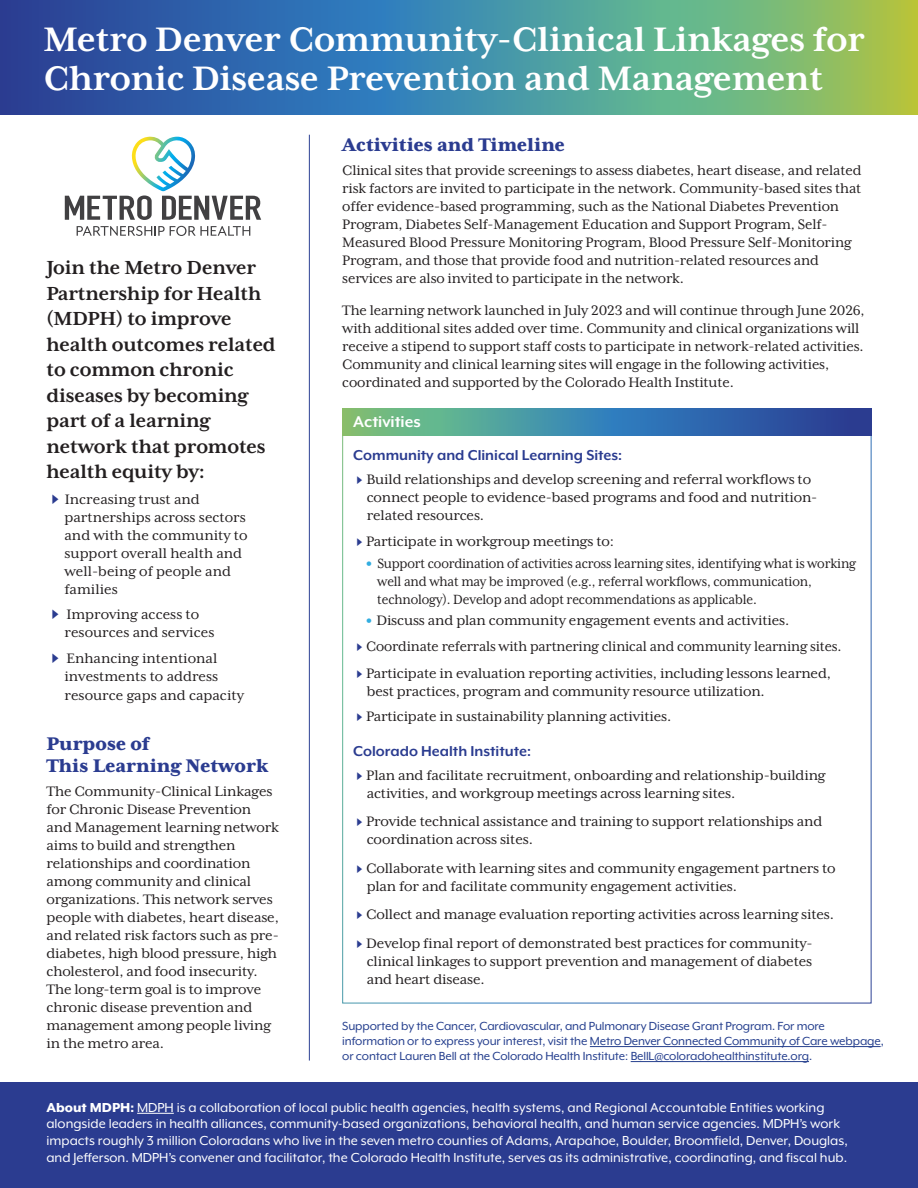
<style>
.page{position:relative;width:918px;height:1188px;background:#fff}
.page>*{position:absolute;margin:0;border:0;box-sizing:border-box;transform-origin:0 0}
.t1{font:700 39px/39px "Mrs Eaves XL Serif OT";letter-spacing:-.005em;color:#fff}
.t2{font:700 21.75px/25.5px "Mrs Eaves XL Serif OT";letter-spacing:-.005em;color:#231f20}
.t3{font:800 21px/22.5px "Mrs Eaves XL Serif OT";color:#2b3c90}
.t4{font:700 18px "Mr Eaves XL Mod OT";color:#fff}
.t5{font:700 16.5px "Mr Eaves XL Mod OT";color:#2b3c90}
.t6{font:15.75px/18px "Mrs Eaves XL Serif OT";letter-spacing:-.01em;color:#231f20}
.t7{font:15.75px "Mrs Eaves XL Serif OT";letter-spacing:-.01em;color:#231f20;scale:.96 1}
.t8{font:15.3px/18px "Mrs Eaves XL Serif OT";letter-spacing:-.01em;color:#231f20;scale:.92 1}
.t9{font:15px/16.8px "Mr Eaves XL Mod OT";color:#fff}
.t10{font:13.5px/15px "Mr Eaves XL Mod OT";letter-spacing:-.01em;color:#253f8e}
.t11{font:4.5px "Webdings";color:#32ade0}
.s1{font-weight:800}
</style>
<div class="page">
<svg style="left:342px;top:408px;width:530px;height:27px;background:#42819f"></svg>
<div style="left:0;top:1082px;width:918px;height:106px;background:#2b3c90"></div>
<svg style="left:0;top:0;width:918px;height:115px;background:#4e8a97"></svg>
<svg style="left:65px;top:136px;width:196px;height:84px"></svg>
<svg style="left:77px;top:226px;width:173px;height:10px"></svg>
<hr style="left:590px;top:1046px;width:291px;height:1px;background:#253f8e">
<hr style="left:631px;top:1061px;width:178px;height:1px;background:#253f8e">
<hr style="left:137px;top:1113px;width:37px;height:1px;background:#fff">
<p class="t1" style="left:44px;top:20px;width:823px">Metro Denver Community-Clinical Linkages for<br>Chronic Disease Prevention and Management</p>
<p class="t3" style="left:342px;top:134px;width:224px">Activities and Timeline</p>
<p class="t6" style="left:342px;top:162px;width:521px">Clinical sites that provide screenings to assess diabetes, heart disease, and related risk factors are invited to participate in the network. Community-based sites that offer evidence-based programming, such as the National Diabetes Prevention Program, Diabetes Self-Management Education and Support Program, Self-Measured Blood Pressure Monitoring Program, Blood Pressure Self-Monitoring Program, and those that provide food and nutrition-related resources and services are also invited to participate in the network.</p>
<p class="t6" style="left:342px;top:301px;width:524px">The learning network launched in July 2023 and will continue through June 2026, with additional sites added over time. Community and clinical organizations will receive a stipend to support staff costs to participate in network-related activities.<br>Community and clinical learning sites will engage in the following activities, coordinated and supported by the Colorado Health Institute.</p>
<p class="t4" style="left:353px;top:412px;width:69px">Activities</p>
<p class="t5" style="left:353px;top:446px;width:271px">Community and Clinical Learning Sites:</p>
<p class="t6" style="left:366px;top:470px;width:452px">Build relationships and develop screening and referral workflows to connect people to evidence-based programs and food and nutrition&shy;related resources.</p>
<p class="t6" style="left:366px;top:532px;width:249px">Participate in workgroup meetings to:</p>
<p class="t11" style="left:367px;top:561px;width:6px">■</p>
<p class="t8" style="left:377px;top:555px;width:522px">Support coordination of activities across learning sites, identifying what is working well and what may be improved (e.g., referral workflows, communication, technology). Develop and adopt recommendations as applicable.</p>
<p class="t11" style="left:367px;top:618px;width:6px">■</p>
<p class="t6" style="left:376px;top:611px;width:414px">Discuss and plan community engagement events and activities.</p>
<p class="t7" style="left:366px;top:637px;width:497px">Coordinate referrals with partnering clinical and community learning sites.</p>
<p class="t6" style="left:366px;top:664px;width:466px">Participate in evaluation reporting activities, including lessons learned, best practices, program and community resource utilization.</p>
<p class="t6" style="left:366px;top:707px;width:307px">Participate in sustainability planning activities.</p>
<p class="t5" style="left:353px;top:741px;width:179px">Colorado Health Institute:</p>
<p class="t6" style="left:366px;top:766px;width:461px">Plan and facilitate recruitment, onboarding and relationship-building activities, and workgroup meetings across learning sites.</p>
<p class="t6" style="left:366px;top:812px;width:458px">Provide technical assistance and training to support relationships and coordination across sites.</p>
<p class="t6" style="left:366px;top:859px;width:471px">Collaborate with learning sites and community engagement partners to plan for and facilitate community engagement activities.</p>
<p class="t6" style="left:366px;top:905px;width:469px">Collect and manage evaluation reporting activities across learning sites.</p>
<p class="t6" style="left:366px;top:934px;width:448px;text-align:justify">Develop final report of demonstrated best practices for community&shy;clinical linkages to support prevention and management of diabetes and heart disease.</p>
<p class="t2" style="left:46px;top:255px;width:231px">Join the Metro Denver<br>Partnership for Health (MDPH) to improve health outcomes related to common chronic diseases by becoming part of a learning network that promotes health equity by:</p>
<p class="t6" style="left:64px;top:490px;width:185px">Increasing trust and partnerships across sectors and with the community to support overall health and well-being of people and families</p>
<p class="t6" style="left:64px;top:606px;width:151px">Improving access to resources and services</p>
<p class="t6" style="left:64px;top:649px;width:155px">Enhancing intentional investments to address</p>
<p class="t6" style="left:64px;top:687px;width:181px">resource gaps and capacity</p>
<p class="t3" style="left:46px;top:733px;width:223px">Purpose of<br>This Learning Network</p>
<p class="t6" style="left:46px;top:783px;width:234px">The Community-Clinical Linkages for Chronic Disease Prevention and Management learning network aims to build and strengthen relationships and coordination among community and clinical organizations. This network serves people with diabetes, heart disease, and related risk factors such as pre&shy;diabetes, high blood pressure, high cholesterol, and food insecurity.<br>The long-term goal is to improve chronic disease prevention and management among people living in the metro area.</p>
<p class="t10" style="left:342px;top:1019px;width:543px">Supported by the Cancer, Cardiovascular, and Pulmonary Disease Grant Program. For more information or to express your interest, visit the Metro Denver Connected Community of Care webpage, or contact Lauren Bell at the Colorado Health Institute: BellL@coloradohealthinstitute.org.</p>
<p class="t9" style="left:46px;top:1099px;width:803px"><span class="s1">About MDPH:</span> MDPH is a collaboration of local public health agencies, health systems, and Regional Accountable Entities working alongside leaders in health alliances, community-based organizations, behavioral health, and human service agencies. MDPH’s work impacts roughly 3 million Coloradans who live in the seven metro counties of Adams, Arapahoe, Boulder, Broomfield, Denver, Douglas, and Jefferson. MDPH’s convener and facilitator, the Colorado Health Institute, serves as its administrative, coordinating, and fiscal hub.</p>
</div>
